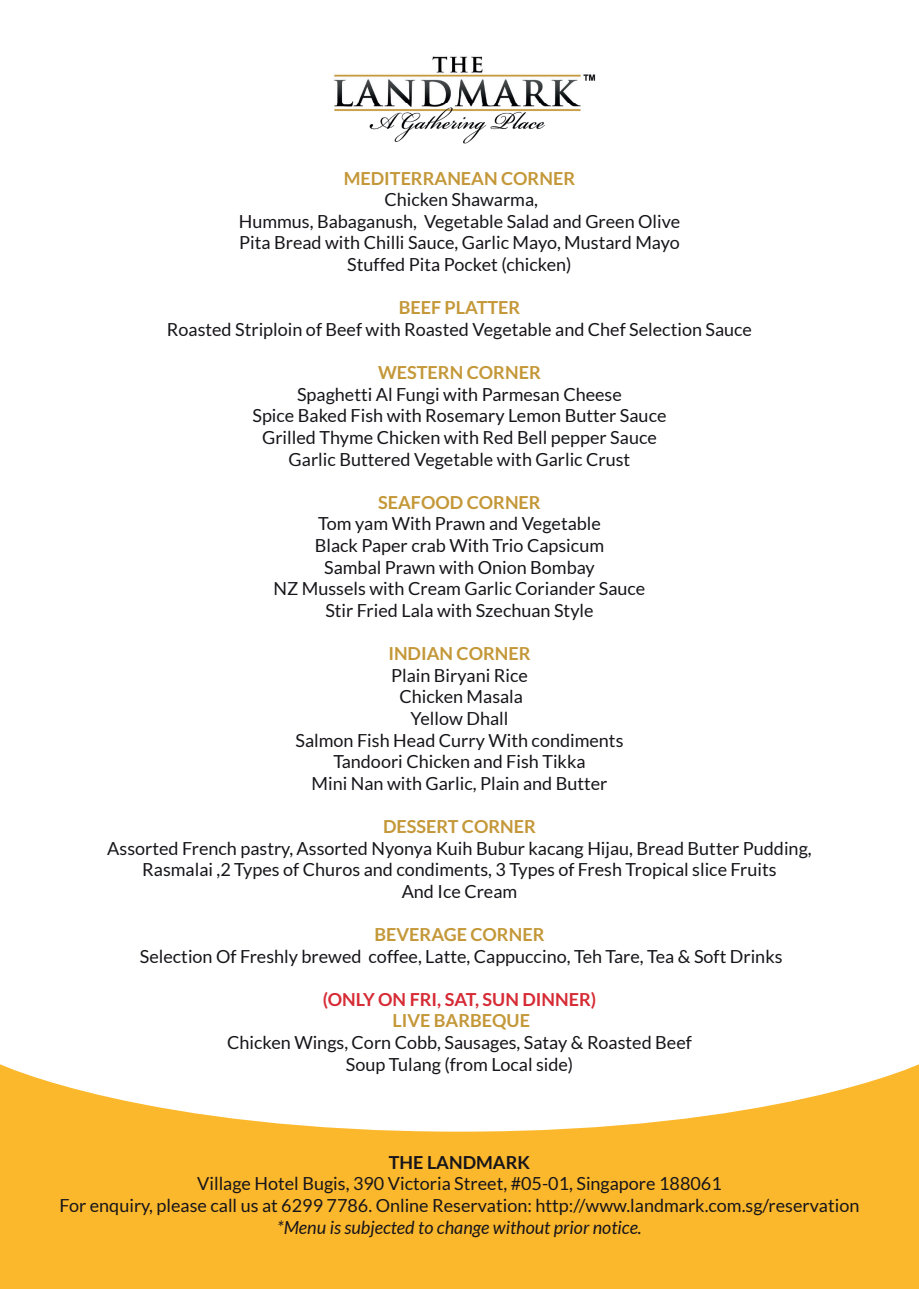
<style>
.page{position:relative;width:919px;height:1289px;background:#fff}
.page>*{position:absolute;margin:0;border:0;box-sizing:border-box;transform-origin:0 0}
.t1{font:18px/21.6px "Lato";color:#17151a;text-align:center}
.t2{font:700 18px "Lato";color:#c49839}
.t3{font:italic 18px "Lato";color:#17151a}
.t4{font:700 18px "Lato";color:#d62b35}
.t5{font:700 18px "Lato";color:#17151a}
</style>
<div class="page">
<img style="left:334px;top:56px;width:262px;height:88px">
<svg style="left:0;top:1064px;width:918px;height:224px;fill:#fcb82c"></svg>
<p class="t2" style="left:344px;top:168px;width:233px">MEDITERRANEAN CORNER</p>
<p class="t1" style="left:239px;top:189px;width:443px">Chicken Shawarma,<br>Hummus, Babaganush, Vegetable Salad and Green Olive Pita Bread with Chilli Sauce, Garlic Mayo, Mustard Mayo Stuffed Pita Pocket (chicken)</p>
<p class="t2" style="left:398px;top:297px;width:123px">BEEF PLATTER</p>
<p class="t1" style="left:167px;top:318px;width:586px">Roasted Striploin of Beef with Roasted Vegetable and Chef Selection Sauce</p>
<p class="t2" style="left:378px;top:362px;width:164px">WESTERN CORNER</p>
<p class="t1" style="left:252px;top:383px;width:415px">Spaghetti Al Fungi with Parmesan Cheese<br>Spice Baked Fish with Rosemary Lemon Butter Sauce Grilled Thyme Chicken with Red Bell pepper Sauce Garlic Buttered Vegetable with Garlic Crust</p>
<p class="t2" style="left:378px;top:492px;width:164px">SEAFOOD CORNER</p>
<p class="t1" style="left:273px;top:513px;width:373px">Tom yam With Prawn and Vegetable<br>Black Paper crab With Trio Capsicum<br>Sambal Prawn with Onion Bombay<br>NZ Mussels with Cream Garlic Coriander Sauce Stir Fried Lala with Szechuan Style</p>
<p class="t2" style="left:388px;top:643px;width:144px">INDIAN CORNER</p>
<p class="t1" style="left:295px;top:664px;width:329px">Plain Biryani Rice<br>Chicken Masala<br>Yellow Dhall<br>Salmon Fish Head Curry With condiments<br>Tandoori Chicken and Fish Tikka<br>Mini Nan with Garlic, Plain and Butter</p>
<p class="t2" style="left:383px;top:816px;width:154px">DESSERT CORNER</p>
<p class="t1" style="left:107px;top:837px;width:705px">Assorted French pastry, Assorted Nyonya Kuih Bubur kacang Hijau, Bread Butter Pudding,<br>Rasmalai ,2 Types of Churos and condiments, 3 Types of Fresh Tropical slice Fruits<br>And Ice Cream</p>
<p class="t2" style="left:374px;top:924px;width:171px">BEVERAGE CORNER</p>
<p class="t1" style="left:140px;top:945px;width:644px">Selection Of Freshly brewed coffee, Latte, Cappuccino, Teh Tare, Tea &amp; Soft Drinks</p>
<p class="t4" style="left:322px;top:989px;width:275px">(ONLY ON FRI, SAT, SUN DINNER)</p>
<p class="t2" style="left:392px;top:1010px;width:139px">LIVE BARBEQUE</p>
<p class="t1" style="left:227px;top:1031px;width:466px">Chicken Wings, Corn Cobb, Sausages, Satay &amp; Roasted Beef<br>Soup Tulang (from Local side)</p>
<p class="t5" style="left:389px;top:1151px;width:143px">THE LANDMARK</p>
<p class="t1" style="left:60px;top:1172px;width:801px">Village Hotel Bugis, 390 Victoria Street, #05-01, Singapore 188061<br>For enquiry, please call us at 6299 7786. Online Reservation: http://www.landmark.com.sg/reservation</p>
<p class="t3" style="left:277px;top:1217px;width:366px">*Menu is subjected to change without prior notice.</p>
</div>
